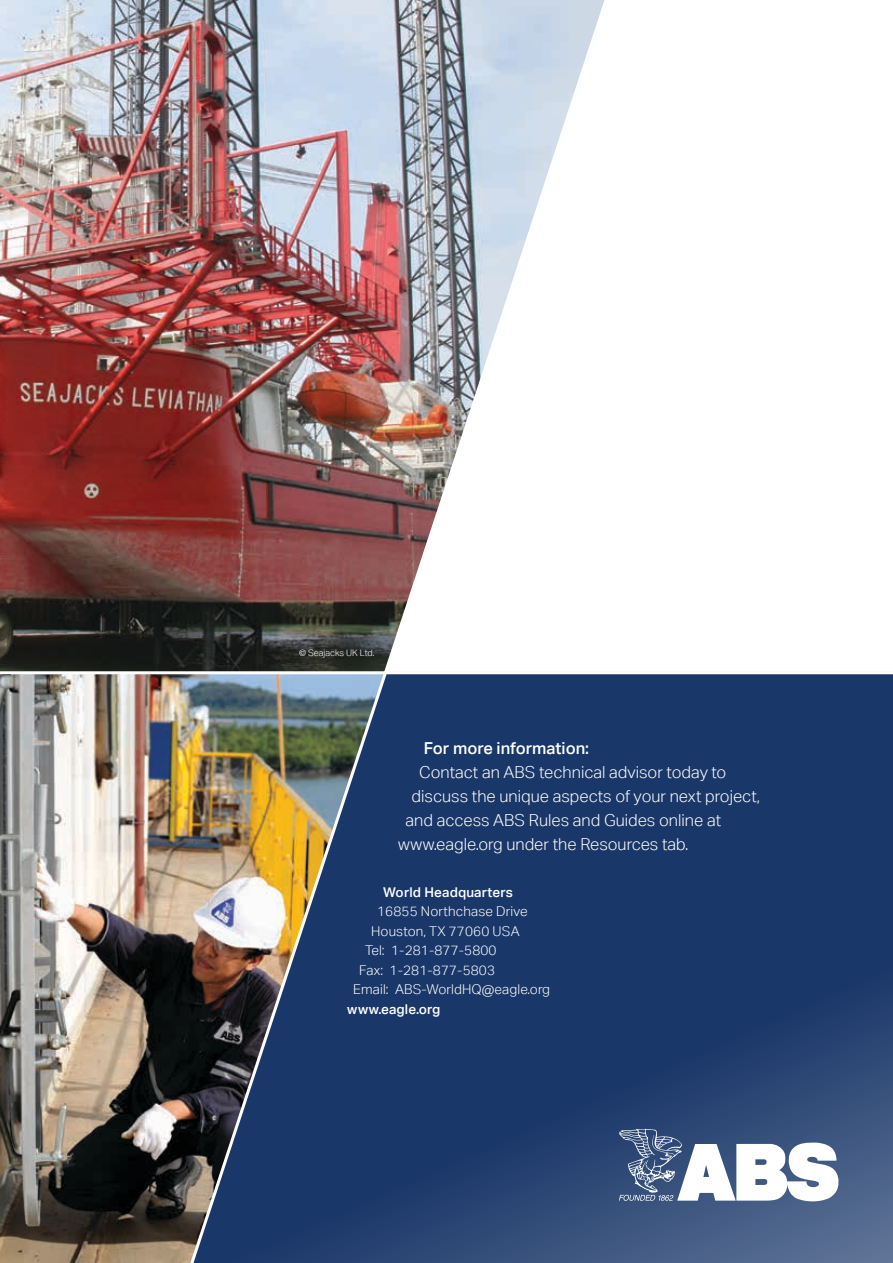
<style>
.page{position:relative;width:893px;height:1263px;background:#fff}
.page>*{position:absolute;margin:0;border:0;box-sizing:border-box;transform-origin:0 0}
.t1{font:300 16.5px "Aktiv Grotesk";color:#fff}
.t2{font:500 16.5px "Aktiv Grotesk";color:#fff}
.t3{font:300 13.5px "Aktiv Grotesk";letter-spacing:.01em;color:#fff}
.t4{font:500 13.5px "Aktiv Grotesk";letter-spacing:.01em;color:#fff}
.t5{font:300 9px "Aktiv Grotesk";color:#fff}
</style>
<div class="page">
<svg style="left:618px;top:674px;width:275px;height:589px;background:#233f6f"></svg>
<img style="left:0;top:674px;width:180px;height:589px">
<svg style="left:619px;top:1128px;width:220px;height:74px"></svg>
<img style="left:0;top:0;width:180px;height:671px">
<img style="left:180px;top:0;width:438px;height:1263px">
<p class="t5" style="left:299px;top:648px;width:77px">© Seajacks UK Ltd.</p>
<p class="t2" style="left:424px;top:738px;width:167px">For more information:</p>
<p class="t1" style="left:419px;top:763px;width:309px">Contact an ABS technical advisor today to</p>
<p class="t1" style="left:412px;top:787px;width:350px">discuss the unique aspects of your next project,</p>
<p class="t1" style="left:406px;top:811px;width:317px">and access ABS Rules and Guides online at</p>
<p class="t1" style="left:398px;top:835px;width:292px">www.eagle.org under the Resources tab.</p>
<p class="t4" style="left:383px;top:884px;width:131px">World Headquarters</p>
<p class="t3" style="left:377px;top:904px;width:152px">16855 Northchase Drive</p>
<p class="t3" style="left:371px;top:923px;width:150px">Houston, TX 77060 USA</p>
<p class="t3" style="left:365px;top:943px;width:133px">Tel: 1-281-877-5800</p>
<p class="t3" style="left:359px;top:962px;width:137px">Fax: 1-281-877-5803</p>
<p class="t3" style="left:353px;top:982px;width:198px">Email: ABS-WorldHQ@eagle.org</p>
<p class="t4" style="left:347px;top:1001px;width:95px">www.eagle.org</p>
</div>
